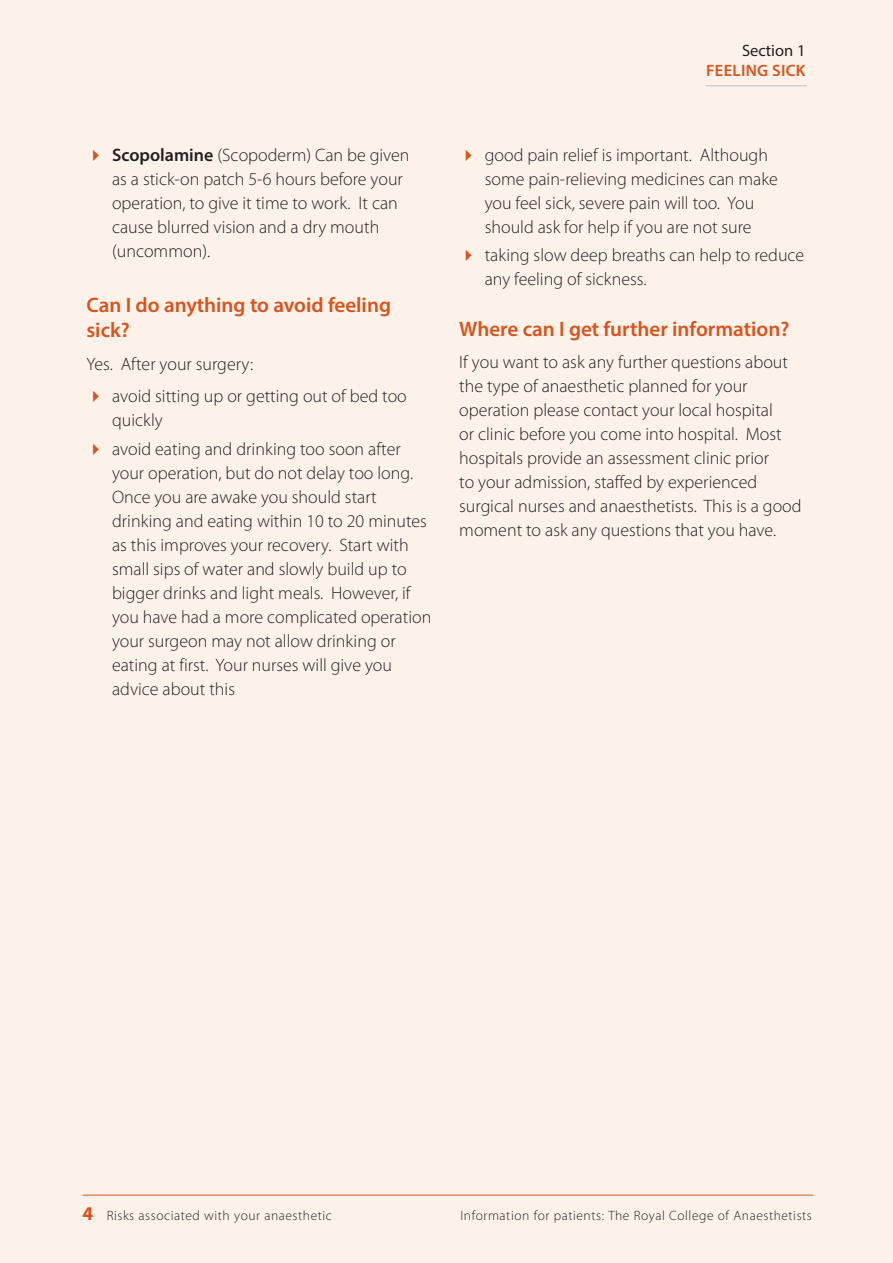
<style>
.page{position:relative;width:893px;height:1263px;background:#fcf2ea}
.page>*{position:absolute;margin:0;border:0;box-sizing:border-box;transform-origin:0 0}
.t1{font:600 21px/25.5px "Myriad Pro";color:#d9531c}
.t2{font:300 18px/24px "Myriad Pro";color:#231f20}
.t3{font:600 16.5px "Myriad Pro";letter-spacing:.02em;color:#d9531c}
.t4{font:16.5px "Myriad Pro";color:#231f20}
.t5{font:300 13.5px "Myriad Pro";letter-spacing:.04em;color:#231f20}
.s1{font-weight:600}
.s2{font-weight:700;font-size:19.5px;color:#d9531c}
</style>
<div class="page">
<hr style="left:706px;top:85px;width:101px;height:1px;background:#bebfc2">
<hr style="left:82px;top:1195px;width:731px;height:1px;background:#d9531c">
<p class="t2" style="left:112px;top:142px;width:299px"><span class="s1">Scopolamine</span> (Scopoderm) Can be given as a stick-on patch 5-6 hours before your operation, to give it time to work. It can cause blurred vision and a dry mouth (uncommon).</p>
<p class="t1" style="left:87px;top:292px;width:306px">Can I do anything to avoid feeling sick?</p>
<p class="t2" style="left:112px;top:347px;width:296px;line-height:32.5px;text-indent:-26px">Yes. After your surgery:<br>avoid sitting up or getting out of bed too</p>
<p class="t2" style="left:112px;top:406px;width:290px;line-height:28.2px">quickly<br>avoid eating and drinking too soon after</p>
<p class="t2" style="left:112px;top:460px;width:321px">your operation, but do not delay too long.<br>Once you are awake you should start drinking and eating within 10 to 20 minutes as this improves your recovery. Start with small sips of water and slowly build up to bigger drinks and light meals. However, if you have had a more complicated operation your surgeon may not allow drinking or eating at first. Your nurses will give you advice about this</p>
<p class="t4" style="left:742px;top:41px;width:65px">Section 1</p>
<p class="t3" style="left:706px;top:60px;width:101px">Feeling sick</p>
<p class="t2" style="left:485px;top:142px;width:295px">good pain relief is important. Although some pain-relieving medicines can make you feel sick, severe pain will too. You should ask for help if you are not sure</p>
<p class="t2" style="left:485px;top:243px;width:321px">taking slow deep breaths can help to reduce any feeling of sickness.</p>
<p class="t1" style="left:459px;top:316px;width:332px">Where can I get further information?</p>
<p class="t2" style="left:459px;top:350px;width:344px">If you want to ask any further questions about the type of anaesthetic planned for your operation please contact your local hospital<br>or clinic before you come into hospital. Most hospitals provide an assessment clinic prior<br>to your admission, staffed by experienced surgical nurses and anaesthetists. This is a good moment to ask any questions that you have.</p>
<p class="t5" style="left:82px;top:1207px;width:251px"><span class="s2">4</span> Risks associated with your anaesthetic</p>
<p class="t5" style="left:461px;top:1207px;width:353px">Information for patients: The Royal College of Anaesthetists</p>
</div>
